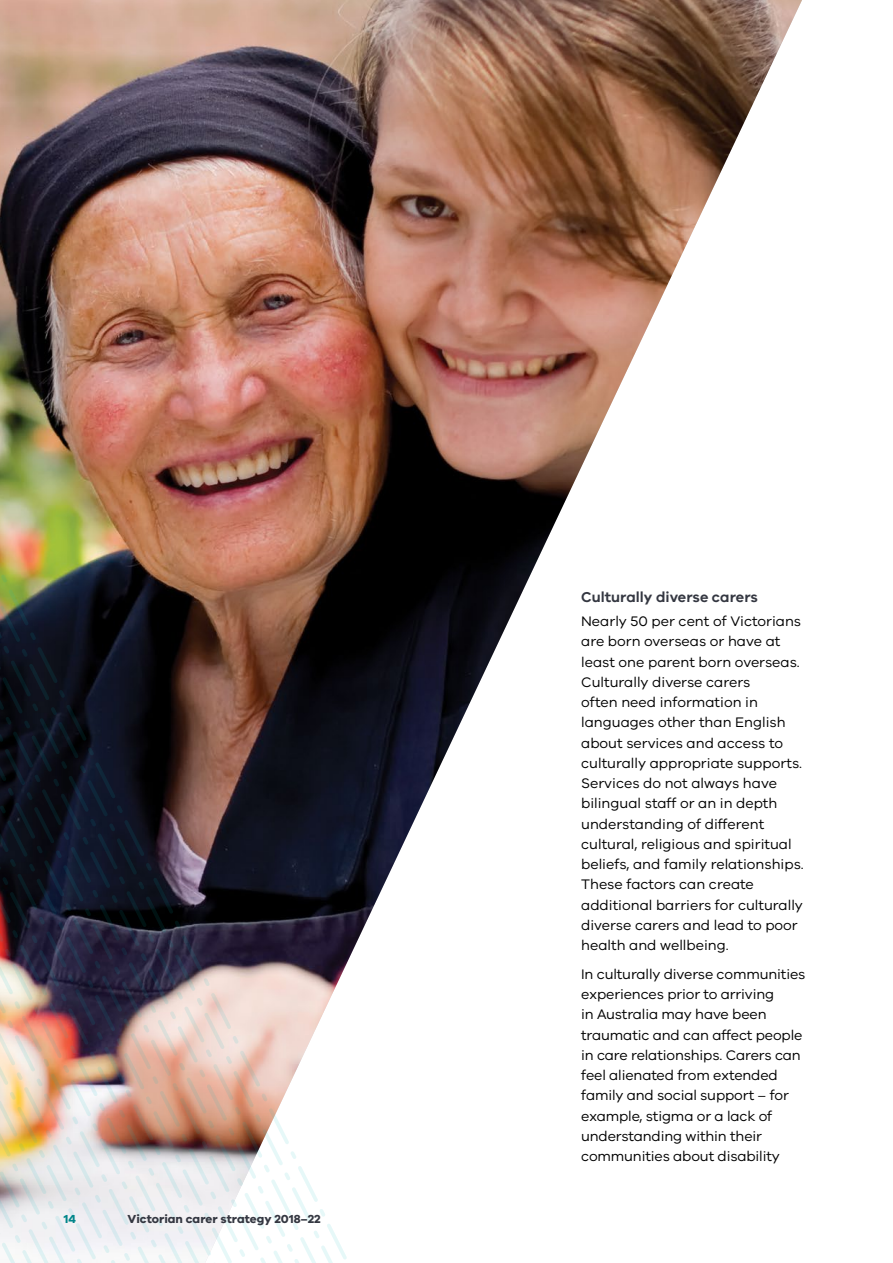
<style>
.page{position:relative;width:893px;height:1263px;background:#fff}
.page>*{position:absolute;margin:0;border:0;box-sizing:border-box;transform-origin:0 0}
.t1{font:600 14.7px "VIC";color:#343741}
.t2{font:14.25px/20.2px "VIC";color:#000}
.t3{font:700 12px "VIC";color:#343741}
.t4{font:700 12px "VIC";color:#00868a}
</style>
<div class="page">
<img style="left:0;top:0;width:802px;height:952px">
<svg style="left:325px;top:558px;width:26px;height:705px"></svg>
<svg style="left:298px;top:558px;width:27px;height:705px"></svg>
<svg style="left:271px;top:558px;width:27px;height:705px"></svg>
<svg style="left:244px;top:558px;width:27px;height:705px;background:#8a726d"></svg>
<svg style="left:218px;top:558px;width:26px;height:705px;background:#997e76"></svg>
<img style="left:191px;top:558px;width:27px;height:705px">
<img style="left:164px;top:558px;width:27px;height:705px">
<svg style="left:138px;top:558px;width:26px;height:705px;background:#5d5355"></svg>
<img style="left:111px;top:558px;width:27px;height:705px">
<svg style="left:84px;top:558px;width:27px;height:702px;background:#504f5b"></svg>
<img style="left:57px;top:558px;width:27px;height:705px">
<img style="left:0;top:558px;width:57px;height:705px">
<p class="t4" style="left:64px;top:1211px;width:14px">14</p>
<p class="t3" style="left:128px;top:1211px;width:195px">Victorian carer strategy 2018–22</p>
<p class="t1" style="left:581px;top:588px;width:178px">Culturally diverse carers</p>
<p class="t2" style="left:581px;top:611px;width:224px">Nearly 50 per cent of Victorians are born overseas or have at least one parent born overseas.<br>Culturally diverse carers<br>often need information in languages other than English about services and access to culturally appropriate supports.<br>Services do not always have bilingual staff or an in depth understanding of different cultural, religious and spiritual beliefs, and family relationships.<br>These factors can create additional barriers for culturally diverse carers and lead to poor health and wellbeing.</p>
<p class="t2" style="left:581px;top:963px;width:226px">In culturally diverse communities experiences prior to arriving<br>in Australia may have been traumatic and can affect people in care relationships. Carers can feel alienated from extended family and social support – for example, stigma or a lack of understanding within their communities about disability</p>
</div>
